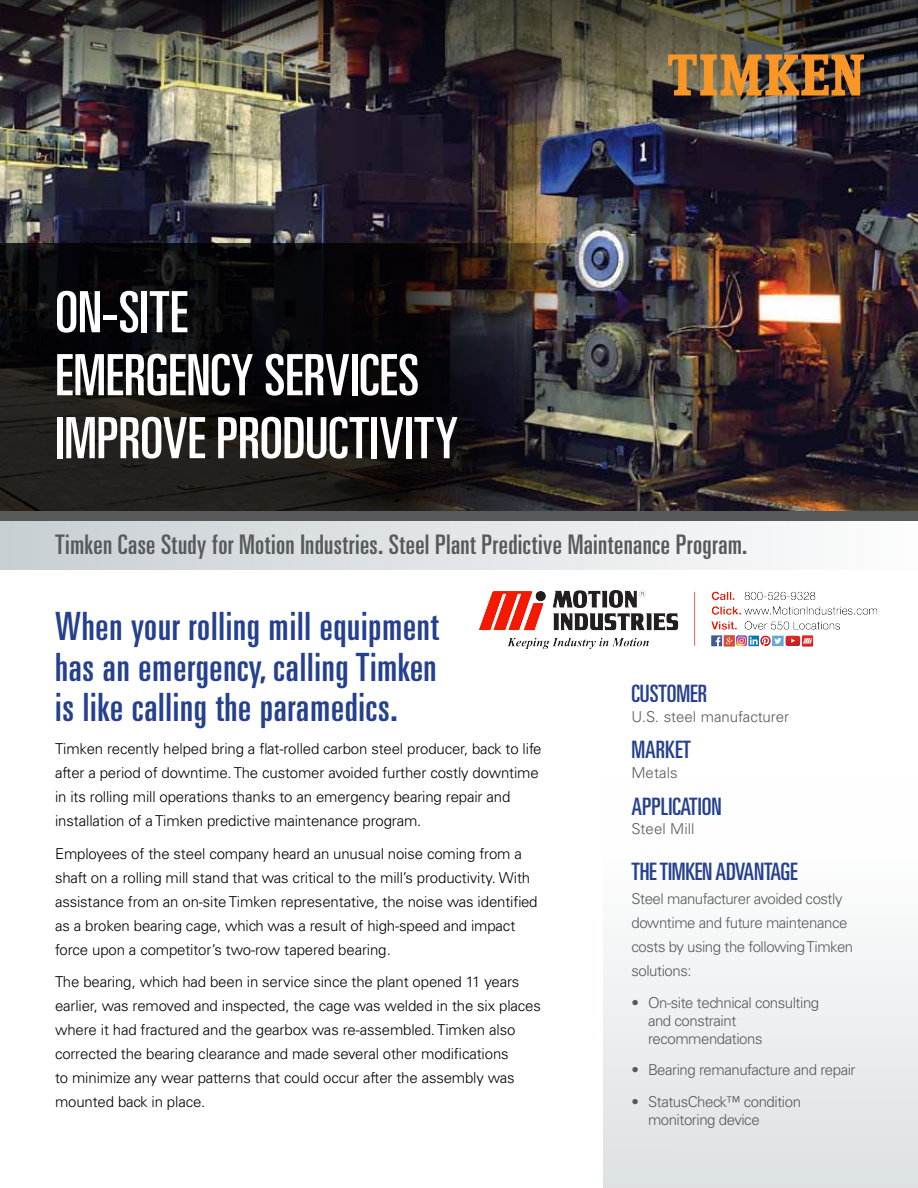
<style>
.page{position:relative;width:918px;height:1188px;background:#fff}
.page>*{position:absolute;margin:0;border:0;box-sizing:border-box;transform-origin:0 0}
.t1{font:ultra-condensed 57px/63px "Univers LT Std";color:#fff}
.t2{font:ultra-condensed 39px/40.5px "Univers LT Std";letter-spacing:.02em;color:#25408f;text-align:justify}
.t3{font:ultra-condensed 27px "Univers LT Std";letter-spacing:.01em;color:#58595b}
.t4{font:ultra-condensed 24px "Univers LT Std";color:#25408f}
.t5{font:300 15px/24px "Univers LT Std";letter-spacing:-.01em;color:#000}
.t6{font:300 15px/24px "Univers LT Std";letter-spacing:-.03em;color:#58595b}
.t7{font:300 15px "Univers LT Std";color:#58595b}
</style>
<div class="page">
<div style="left:603px;top:778px;width:315px;height:410px;background:linear-gradient(to bottom,#fff,#dee2e4)"></div>
<img style="left:0;top:204px;width:918px;height:307px">
<svg style="left:0;top:243px;width:606px;height:268px;background:#191718"></svg>
<img style="left:0;top:0;width:918px;height:204px">
<svg style="left:668px;top:54px;width:196px;height:42px;background:#a87131"></svg>
<div style="left:0;top:520px;width:918px;height:50px;background:linear-gradient(to right,#c8cfd3,#fdfdfd)"></div>
<div style="left:0;top:511px;width:918px;height:10px;background:#58595b"></div>
<img style="left:480px;top:590px;width:398px;height:58px">
<h1 class="t1" style="left:55px;top:280px;width:405px">On-Site<br>Emergency Services<br>Improve Productivity</h1>
<h3 class="t3" style="left:55px;top:529px;width:694px">Timken Case Study for Motion Industries. Steel Plant Predictive Maintenance Program.</h3>
<h2 class="t2" style="left:55px;top:606px;width:386px">When your rolling mill equipment has an emergency, calling Timken is like calling the paramedics.</h2>
<p class="t5" style="left:55px;top:737px;width:488px">Timken recently helped bring a flat-rolled carbon steel producer, back to life after a period of downtime. The customer avoided further costly downtime in its rolling mill operations thanks to an emergency bearing repair and installation of a Timken predictive maintenance program.</p>
<p class="t5" style="left:55px;top:841px;width:484px">Employees of the steel company heard an unusual noise coming from a shaft on a rolling mill stand that was critical to the mill’s productivity. With assistance from an on-site Timken representative, the noise was identified as a broken bearing cage, which was a result of high-speed and impact force upon a competitor’s two-row tapered bearing.</p>
<p class="t5" style="left:55px;top:970px;width:487px">The bearing, which had been in service since the plant opened 11 years earlier, was removed and inspected, the cage was welded in the six places where it had fractured and the gearbox was re-assembled. Timken also corrected the bearing clearance and made several other modifications<br>to minimize any wear patterns that could occur after the assembly was mounted back in place.</p>
<h3 class="t4" style="left:632px;top:680px;width:56px">CUSTOMER</h3>
<p class="t7" style="left:632px;top:707px;width:159px">U.S. steel manufacturer</p>
<h3 class="t4" style="left:632px;top:736px;width:61px">market</h3>
<p class="t6" style="left:632px;top:761px;width:48px">Metals</p>
<h3 class="t4" style="left:632px;top:792px;width:92px">application</h3>
<p class="t7" style="left:632px;top:820px;width:64px">Steel Mill</p>
<h3 class="t4" style="left:632px;top:858px;width:168px">The timken advantage</h3>
<p class="t6" style="left:632px;top:887px;width:223px">Steel manufacturer avoided costly downtime and future maintenance costs by using the following Timken solutions:</p>
<p class="t6" style="left:648px;top:993px;width:173px;line-height:18px;text-indent:-16px">• On-site technical consulting and constraint recommendations</p>
<p class="t6" style="left:632px;top:1058px;width:226px">• Bearing remanufacture and repair</p>
<p class="t6" style="left:648px;top:1092px;width:155px;line-height:18px;text-indent:-16px">• StatusCheck™ condition monitoring device</p>
</div>
